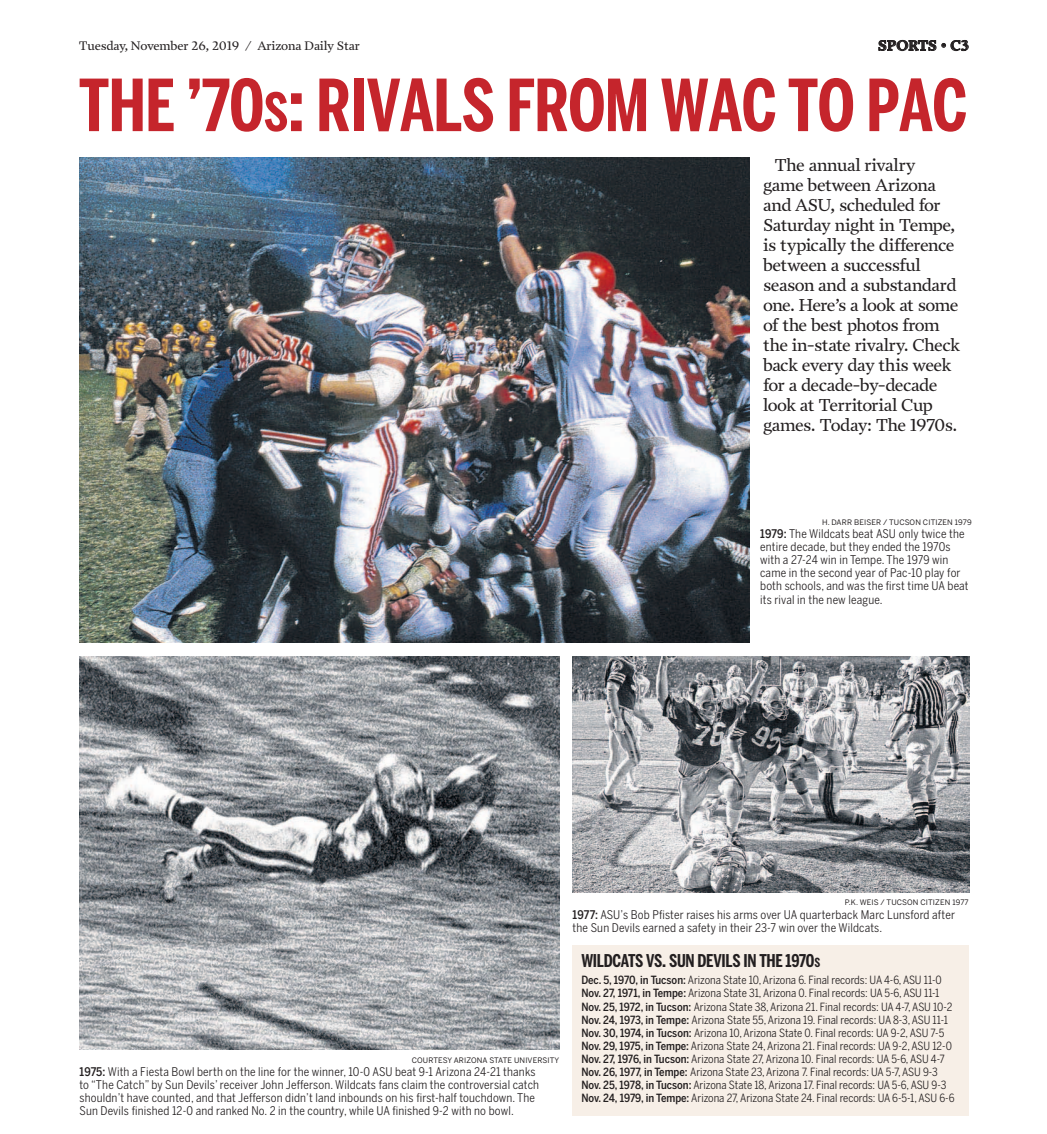
<style>
.page{position:relative;width:1047px;height:1134px;background:#fff}
.page>*{position:absolute;margin:0;border:0;box-sizing:border-box;transform-origin:0 0}
.t1{font:700 71px "AZ Benton Sans Comp";letter-spacing:-.01em;color:#c5252c}
.t2{font:17.5px/20px "AZ Prensa";letter-spacing:-.035em;color:#231f20}
.t3{font:700 17.5px "AZ Benton Sans Comp";letter-spacing:-.015em;color:#231f20}
.t4{font:700 14.38px "AZ Prensa";color:#231f20}
.t5{font:12.5px "AZ Prensa";letter-spacing:-.015em;color:#231f20}
.t6{font:11.88px/13.1px "Benton Sans Cond";letter-spacing:.015em;color:#231f20}
.t7{font:11.25px/13.1px "AZ Benton Sans Cond";color:#231f20}
.t8{font:7.5px "AZ Benton Sans";letter-spacing:.015em;color:#231f20}
.s1{font-size:52.5px}
.s2{font-family:"AZ Benton Sans Cond";font-weight:500}
.s3{font-size:12.5px}
.s4{font-weight:500}
</style>
<div class="page">
<img style="left:79px;top:157px;width:670px;height:486px">
<img style="left:79px;top:656px;width:480px;height:394px">
<img style="left:572px;top:656px;width:397px;height:236px">
<svg style="left:878px;top:40px;width:18px;height:11px"></svg>
<div style="left:896px;top:40px;width:11px;height:11px;border:1px solid #231f20;border-radius:50%"></div>
<div style="left:899px;top:41px;width:6px;height:9px;border:1px solid #231f20;border-radius:50%"></div>
<svg style="left:908px;top:40px;width:60px;height:11px"></svg>
<div style="left:572px;top:945px;width:397px;height:170px;background:#f7efe7"></div>
<p class="t5" style="left:79px;top:39px;width:283px">Tuesday, November 26, 2019 / Arizona Daily Star</p>
<p class="t4" style="left:877px;top:37px;width:93px">SPORTS • C3</p>
<h1 class="t1" style="left:79px;top:64px;width:889px">THE ’70<span class="s1">S</span>: RIVALS FROM WAC TO PAC</h1>
<p class="t2" style="left:763px;top:155px;width:199px;text-indent:11px">The annual rivalry game between Arizona and ASU, scheduled for<br>Saturday night in Tempe, is typically the difference between a successful season and a substandard one. Here’s a look at some of the best photos from the in-state rivalry. Check back every day this week for a decade-by-decade look at Territorial Cup games. Today: The 1970s.</p>
<p class="t8" style="left:822px;top:518px;width:151px">H. DARR BEISER / TUCSON CITIZEN 1979</p>
<p class="t6" style="left:760px;top:527px;width:210px"><span class="s2">1979:</span> The Wildcats beat ASU only twice the entire decade, but they ended the 1970s with a 27-24 win in Tempe. The 1979 win came in the second year of Pac-10 play for both schools, and was the first time UA beat its rival in the new league.</p>
<p class="t8" style="left:412px;top:1056px;width:149px">COURTESY ARIZONA STATE UNIVERSITY</p>
<p class="t6" style="left:79px;top:1065px;width:461px"><span class="s2">1975:</span> With a Fiesta Bowl berth on the line for the winner, 10-0 ASU beat 9-1 Arizona 24-21 thanks to “The Catch” by Sun Devils’ receiver John Jefferson. Wildcats fans claim the controversial catch shouldn’t have counted, and that Jefferson didn’t land inbounds on his first-half touchdown. The Sun Devils finished 12-0 and ranked No. 2 in the country, while UA finished 9-2 with no bowl.</p>
<p class="t8" style="left:844px;top:898px;width:125px">P.K. WEIS / TUCSON CITIZEN 1977</p>
<p class="t6" style="left:572px;top:908px;width:384px"><span class="s2">1977:</span> ASU’s Bob Pfister raises his arms over UA quarterback Marc Lunsford after the Sun Devils earned a safety in their 23-7 win over the Wildcats.</p>
<h2 class="t3" style="left:581px;top:951px;width:240px">WILDCATS VS. SUN DEVILS IN THE 1970<span class="s3">S</span></h2>
<p class="t7" style="left:581px;top:973px;width:374px"><span class="s4">Dec. 5, 1970, in Tucson:</span> Arizona State 10, Arizona 6. Final records: UA 4-6, ASU 11-0<br><span class="s4">Nov. 27, 1971, in Tempe:</span> Arizona State 31, Arizona 0. Final records: UA 5-6, ASU 11-1<br><span class="s4">Nov. 25, 1972, in Tucson:</span> Arizona State 38, Arizona 21. Final records: UA 4-7, ASU 10-2<br><span class="s4">Nov. 24, 1973, in Tempe:</span> Arizona State 55, Arizona 19. Final records: UA 8-3, ASU 11-1<br><span class="s4">Nov. 30, 1974, in Tucson:</span> Arizona 10, Arizona State 0. Final records: UA 9-2, ASU 7-5<br><span class="s4">Nov. 29, 1975, in Tempe:</span> Arizona State 24, Arizona 21. Final records: UA 9-2, ASU 12-0<br><span class="s4">Nov. 27, 1976, in Tucson:</span> Arizona State 27, Arizona 10. Final records: UA 5-6, ASU 4-7<br><span class="s4">Nov. 26, 1977, in Tempe:</span> Arizona State 23, Arizona 7. Final records: UA 5-7, ASU 9-3<br><span class="s4">Nov. 25, 1978, in Tucson:</span> Arizona State 18, Arizona 17. Final records: UA 5-6, ASU 9-3<br><span class="s4">Nov. 24, 1979, in Tempe:</span> Arizona 27, Arizona State 24. Final records: UA 6-5-1, ASU 6-6</p>
</div>
